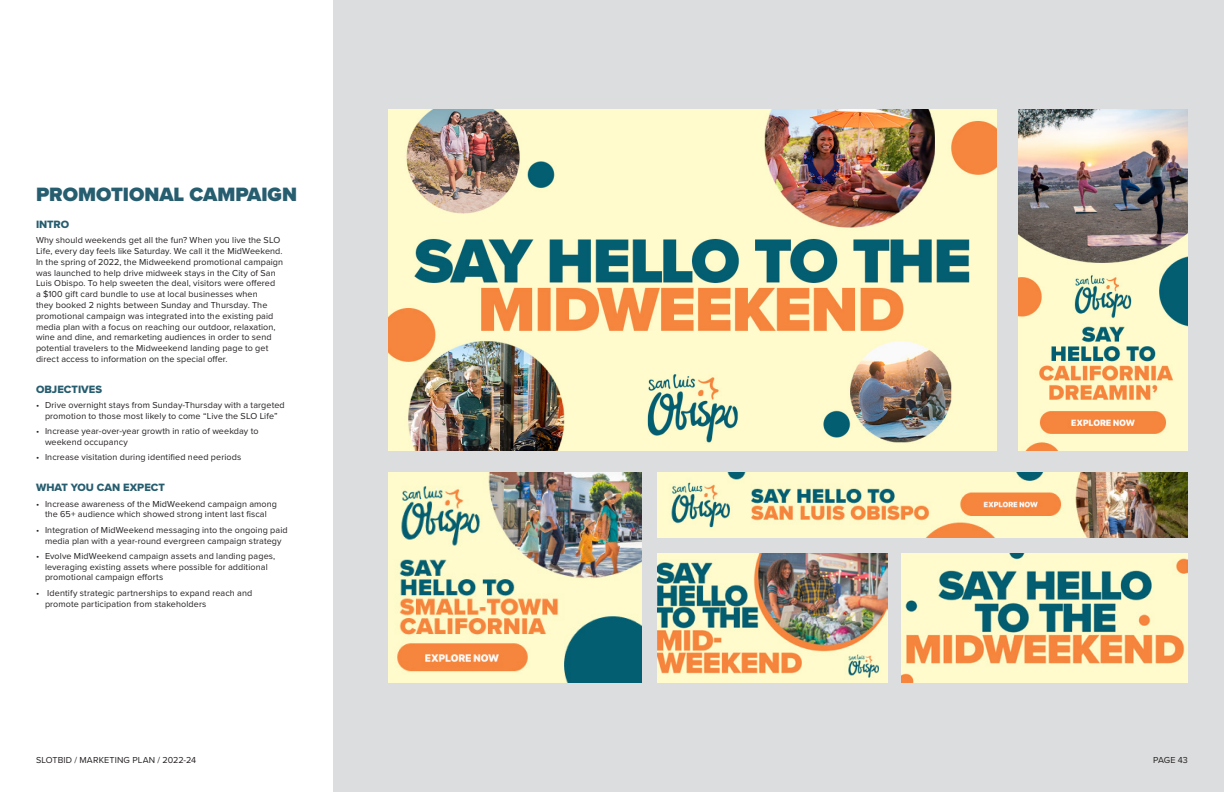
<style>
.page{position:relative;width:1224px;height:792px;background:#fff}
.page>*{position:absolute;margin:0;border:0;box-sizing:border-box;transform-origin:0 0}
.t1{font:900 20px "Proxima Nova";color:#265d6f}
.Body{font:11px "Proxima Nova Extrabld";letter-spacing:.005em;color:#265d6f}
.Body-2{font:9px/10.8px "Proxima Nova";letter-spacing:.01em;color:#231f20}
</style>
<div class="page">
<div style="left:333px;top:0;width:891px;height:792px;background:#dcddde"></div>
<img style="left:1018px;top:109px;width:170px;height:342px">
<img style="left:389px;top:472px;width:253px;height:211px">
<img style="left:658px;top:554px;width:229px;height:129px">
<img style="left:658px;top:472px;width:529px;height:66px">
<img style="left:389px;top:109px;width:608px;height:342px">
<img style="left:902px;top:554px;width:285px;height:129px">
<p class="t1" style="left:36px;top:180px;width:263px">PROMOTIONAL CAMPAIGN</p>
<p class="Body" style="left:36px;top:216px;width:35px">INTRO</p>
<p class="Body-2" style="left:36px;top:234px;width:248px">Why should weekends get all the fun? When you live the SLO<br>Life, every day feels like Saturday. We call it the MidWeekend.</p>
<p class="Body-2" style="left:36px;top:256px;width:249px">In the spring of 2022, the Midweekend promotional campaign was launched to help drive midweek stays in the City of San Luis Obispo. To help sweeten the deal, visitors were offered<br>a $100 gift card bundle to use at local businesses when<br>they booked 2 nights between Sunday and Thursday. The promotional campaign was integrated into the existing paid media plan with a focus on reaching our outdoor, relaxation, wine and dine, and remarketing audiences in order to send potential travelers to the Midweekend landing page to get direct access to information on the special offer.</p>
<p class="Body" style="left:36px;top:381px;width:68px">OBJECTIVES</p>
<p class="Body-2" style="left:36px;top:399px;width:250px;text-align:center">• Drive overnight stays from Sunday-Thursday with a targeted promotion to those most likely to come “Live the SLO Life”</p>
<p class="Body-2" style="left:45px;top:426px;width:215px;text-indent:-9px">• Increase year-over-year growth in ratio of weekday to weekend occupancy</p>
<p class="Body-2" style="left:36px;top:452px;width:207px">• Increase visitation during identified need periods</p>
<p class="Body" style="left:36px;top:479px;width:131px">WHAT YOU CAN EXPECT</p>
<p class="Body-2" style="left:36px;top:498px;width:243px;text-align:center">• Increase awareness of the MidWeekend campaign among the 65+ audience which showed strong intent last fiscal</p>
<p class="Body-2" style="left:36px;top:524px;width:253px;text-align:center">• Integration of MidWeekend messaging into the ongoing paid media plan with a year-round evergreen campaign strategy</p>
<p class="Body-2" style="left:45px;top:550px;width:232px;text-indent:-9px">• Evolve MidWeekend campaign assets and landing pages, leveraging existing assets where possible for additional promotional campaign efforts</p>
<p class="Body-2" style="left:45px;top:587px;width:209px;text-indent:-9px">• Identify strategic partnerships to expand reach and promote participation from stakeholders</p>
<p class="Body-2" style="left:36px;top:754px;width:162px">SLOTBID / MARKETING PLAN / 2022-24</p>
<p class="Body-2" style="left:1153px;top:754px;width:36px">PAGE 43</p>
</div>
